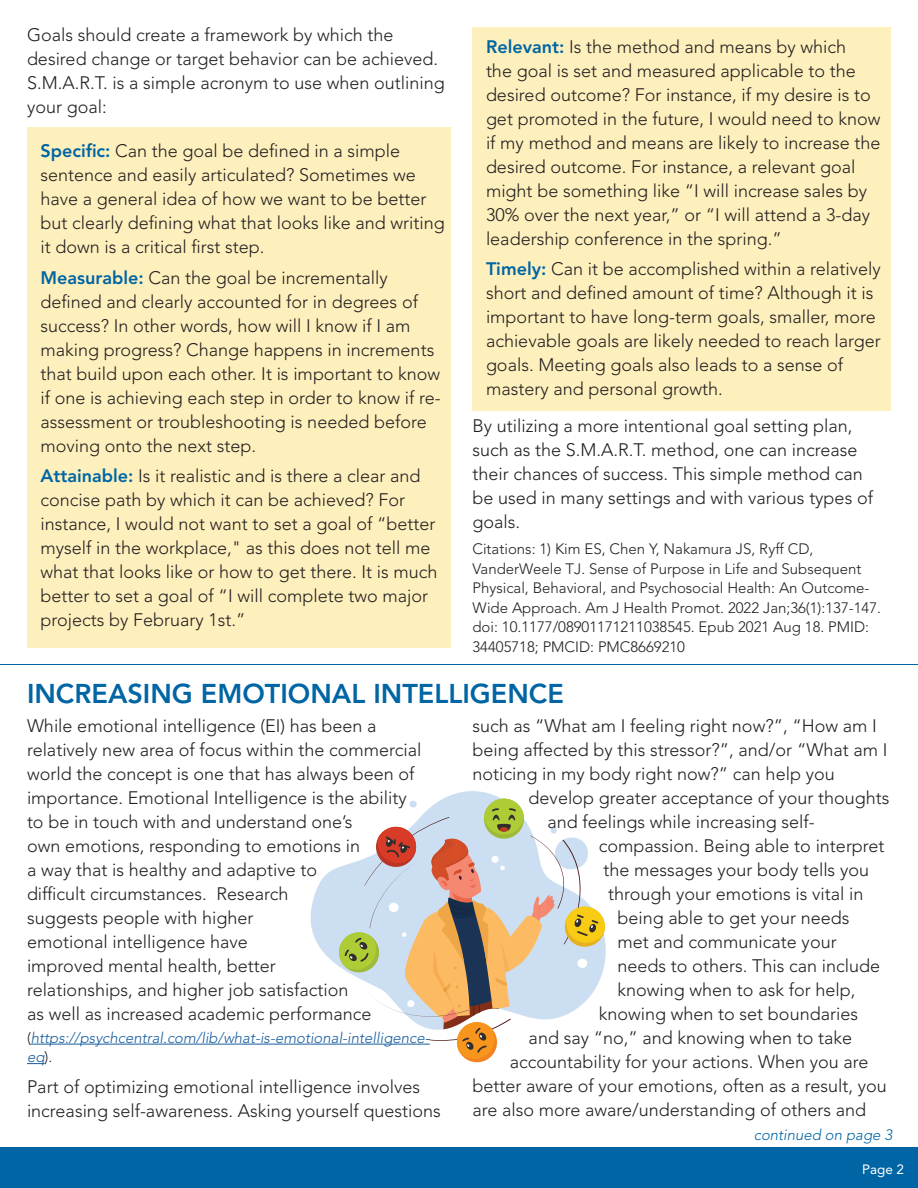
<style>
.page{position:relative;width:918px;height:1188px;background:#fff}
.page>*{position:absolute;margin:0;border:0;box-sizing:border-box;transform-origin:0 0}
.t1{font:800 27px "Avenir LT Std";color:#0065a4}
.t2{font:300 18px/24px "Avenir LT Std";color:#231f20}
.t3{font:300 15px/19.5px "Avenir LT Std";color:#231f20}
.t4{font:italic 300 15px/19.5px "Avenir LT Std";color:#175d9e}
.t5{font:italic 300 15px "Avenir LT Std";color:#0065a4}
.t6{font:13.5px "Avenir LT Std";color:#fff}
.s1{font-weight:800;color:#0065a4}
.s2{font-style:normal;color:#231f20}
</style>
<div class="page">
<div style="left:472px;top:27px;width:419px;height:383px;background:#fef0bd"></div>
<div style="left:27px;top:127px;width:423px;height:521px;background:#fef0bd"></div>
<div style="left:0;top:1148px;width:918px;height:40px;background:#0065a4"></div>
<svg style="left:310px;top:791px;width:198px;height:174px"></svg>
<svg style="left:337px;top:799px;width:269px;height:264px"></svg>
<hr style="left:31px;top:1044px;width:399px;height:1px;background:#175d9e">
<svg style="left:27px;top:1063px;width:18px;height:1px"></svg>
<hr style="left:0;top:664px;width:918px;height:1px;background:#0065a4">
<p class="t2" style="left:27px;top:22px;width:419px">Goals should create a framework by which the desired change or target behavior can be achieved.<br>S.M.A.R.T. is a simple acronym to use when outlining your goal:</p>
<p class="t2" style="left:40px;top:139px;width:406px"><span class="s1">Specific:</span> Can the goal be defined in a simple sentence and easily articulated? Sometimes we have a general idea of how we want to be better but clearly defining what that looks like and writing it down is a critical first step.</p>
<p class="t2" style="left:40px;top:265px;width:402px"><span class="s1">Measurable:</span> Can the goal be incrementally defined and clearly accounted for in degrees of success? In other words, how will I know if I am making progress? Change happens in increments that build upon each other. It is important to know if one is achieving each step in order to know if re&shy;assessment or troubleshooting is needed before moving onto the next step.</p>
<p class="t2" style="left:40px;top:464px;width:398px"><span class="s1">Attainable:</span> Is it realistic and is there a clear and concise path by which it can be achieved? For instance, I would not want to set a goal of “better myself in the workplace," as this does not tell me what that looks like or how to get there. It is much better to set a goal of “I will complete two major projects by February 1st.”</p>
<p class="t2" style="left:486px;top:34px;width:396px"><span class="s1">Relevant:</span> Is the method and means by which<br>the goal is set and measured applicable to the desired outcome? For instance, if my desire is to get promoted in the future, I would need to know if my method and means are likely to increase the desired outcome. For instance, a relevant goal might be something like “I will increase sales by 30% over the next year,” or “I will attend a 3-day leadership conference in the spring.”</p>
<p class="t2" style="left:486px;top:257px;width:396px"><span class="s1">Timely:</span> Can it be accomplished within a relatively short and defined amount of time? Although it is important to have long-term goals, smaller, more achievable goals are likely needed to reach larger goals. Meeting goals also leads to a sense of mastery and personal growth.</p>
<p class="t2" style="left:472px;top:414px;width:402px">By utilizing a more intentional goal setting plan, such as the S.M.A.R.T. method, one can increase their chances of success. This simple method can be used in many settings and with various types of goals.</p>
<p class="t3" style="left:472px;top:539px;width:343px">Citations: 1) Kim ES, Chen Y, Nakamura JS, Ryff CD,</p>
<p class="t3" style="left:472px;top:559px;width:410px">VanderWeele TJ. Sense of Purpose in Life and Subsequent Physical, Behavioral, and Psychosocial Health: An Outcome-Wide Approach. Am J Health Promot. 2022 Jan;36(1):137-147. doi: 10.1177/08901171211038545. Epub 2021 Aug 18. PMID:<br>34405718; PMCID: PMC8669210</p>
<p class="t1" style="left:27px;top:678px;width:538px">INCREASING EMOTIONAL INTELLIGENCE</p>
<p class="t2" style="left:27px;top:714px;width:396px">While emotional intelligence (EI) has been a relatively new area of focus within the commercial world the concept is one that has always been of importance. Emotional Intelligence is the ability</p>
<p class="t2" style="left:27px;top:810px;width:327px">to be in touch with and understand one’s</p>
<p class="t2" style="left:27px;top:834px;width:335px">own emotions, responding to emotions in</p>
<p class="t2" style="left:27px;top:858px;width:292px">a way that is healthy and adaptive to</p>
<p class="t2" style="left:27px;top:882px;width:263px">difficult circumstances. Research</p>
<p class="t2" style="left:27px;top:906px;width:228px">suggests people with higher</p>
<p class="t2" style="left:27px;top:930px;width:222px">emotional intelligence have</p>
<p class="t2" style="left:27px;top:954px;width:250px">improved mental health, better</p>
<p class="t2" style="left:27px;top:978px;width:323px">relationships, and higher job satisfaction</p>
<p class="t2" style="left:27px;top:1002px;width:346px">as well as increased academic performance</p>
<p class="t4" style="left:27px;top:1028px;width:404px"><span class="s2">(</span>https://psychcentral.com/lib/what-is-emotional-intelligence&shy;eq<span class="s2">).</span></p>
<p class="t2" style="left:27px;top:1075px;width:415px">Part of optimizing emotional intelligence involves increasing self-awareness. Asking yourself questions</p>
<p class="t2" style="left:472px;top:714px;width:416px">such as “What am I feeling right now?”, “How am I being affected by this stressor?”, and/or “What am I noticing in my body right now?” can help you</p>
<p class="t2" style="left:529px;top:786px;width:362px">develop greater acceptance of your thoughts</p>
<p class="t2" style="left:547px;top:810px;width:269px">and feelings while increasing self-</p>
<p class="t2" style="left:599px;top:834px;width:287px">compassion. Being able to interpret</p>
<p class="t2" style="left:604px;top:858px;width:267px">the messages your body tells you</p>
<p class="t2" style="left:608px;top:882px;width:257px">through your emotions is vital in</p>
<p class="t2" style="left:618px;top:906px;width:233px">being able to get your needs</p>
<p class="t2" style="left:618px;top:930px;width:221px">met and communicate your</p>
<p class="t2" style="left:618px;top:954px;width:264px">needs to others. This can include</p>
<p class="t2" style="left:618px;top:978px;width:239px">knowing when to ask for help,</p>
<p class="t2" style="left:599px;top:1002px;width:261px">knowing when to set boundaries</p>
<p class="t2" style="left:529px;top:1026px;width:325px">and say “no,” and knowing when to take</p>
<p class="t2" style="left:472px;top:1050px;width:416px;text-indent:37px">accountability for your actions. When you are better aware of your emotions, often as a result, you are also more aware/understanding of others and</p>
<p class="t5" style="left:754px;top:1126px;width:140px">continued on page 3</p>
<p class="t6" style="left:862px;top:1161px;width:44px">Page 2</p>
</div>
